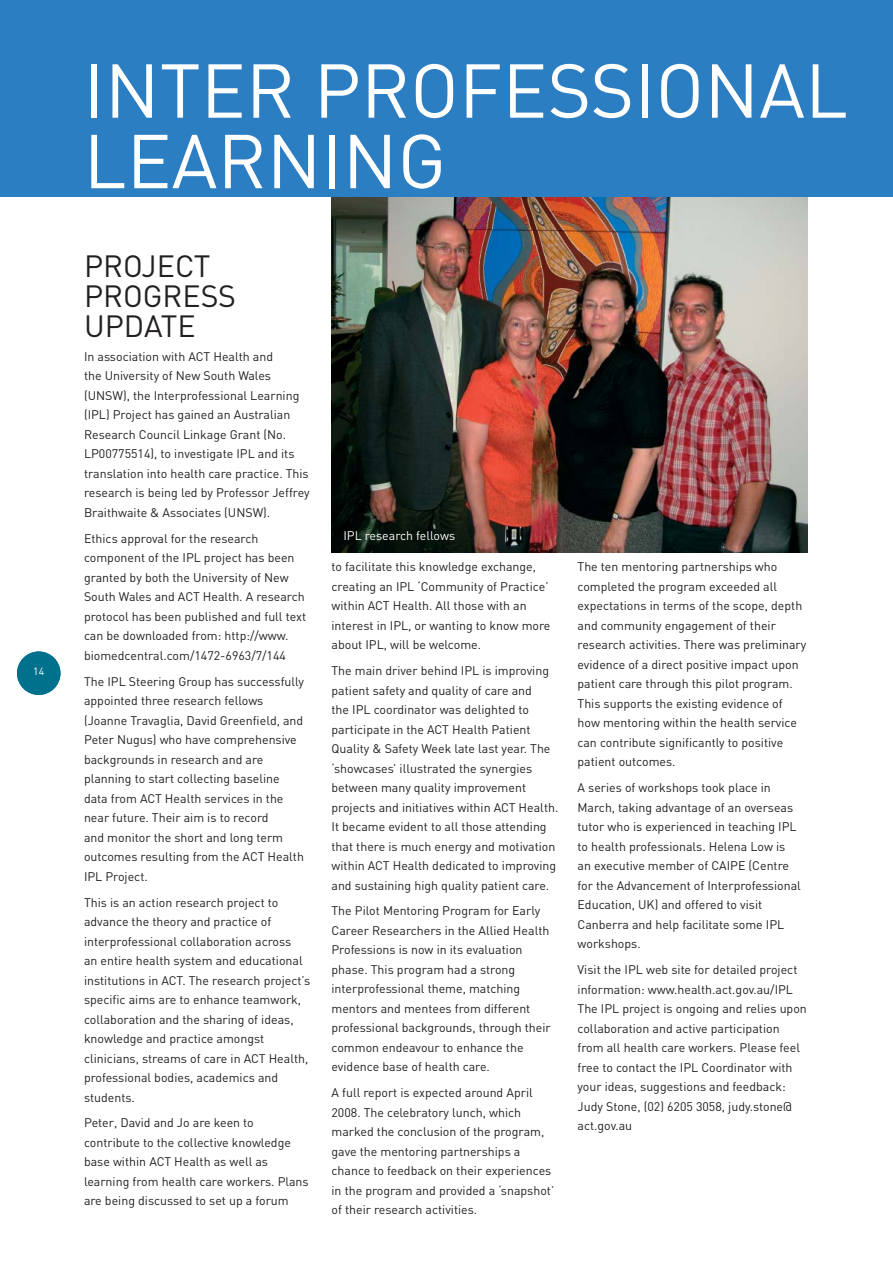
<style>
.page{position:relative;width:893px;height:1263px;background:#fff}
.page>*{position:absolute;margin:0;border:0;box-sizing:border-box;transform-origin:0 0}
.t1{font:75px/70.5px "DIN";color:#fff}
.t2{font:30.3px/30px "DIN";color:#231f20}
.t3{font:12.3px/19.5px "DIN";color:#231f20}
.t4{font:12.3px "DIN";color:#fff}
.t5{font:10.5px "DIN";color:#fff}
</style>
<div class="page">
<div style="left:17px;top:651px;width:43px;height:44px;background:#00718c;border-radius:50%"></div>
<div style="left:0;top:0;width:893px;height:196px;background:#2c7ec2"></div>
<img style="left:332px;top:197px;width:475px;height:355px">
<p class="t5" style="left:33px;top:668px;width:12px">14</p>
<h1 class="t1" style="left:84px;top:64px;width:766px">INTER PROFESSIONAL<br>LEARNING</h1>
<h2 class="t2" style="left:84px;top:255px;width:153px">PROJECT<br>PROGRESS<br>UPDATE</h2>
<p class="t3" style="left:84px;top:348px;width:227px">In association with ACT Health and<br>the University of New South Wales (UNSW), the Interprofessional Learning (IPL) Project has gained an Australian Research Council Linkage Grant (No.<br>LP00775514), to investigate IPL and its translation into health care practice. This research is being led by Professor Jeffrey Braithwaite &amp; Associates (UNSW).</p>
<p class="t3" style="left:84px;top:530px;width:224px">Ethics approval for the research component of the IPL project has been granted by both the University of New South Wales and ACT Health. A research protocol has been published and full text can be downloaded from: http://www. biomedcentral.com/1472-6963/7/144</p>
<p class="t3" style="left:84px;top:673px;width:222px">The IPL Steering Group has successfully appointed three research fellows (Joanne Travaglia, David Greenfield, and Peter Nugus) who have comprehensive backgrounds in research and are planning to start collecting baseline data from ACT Health services in the near future. Their aim is to record<br>and monitor the short and long term outcomes resulting from the ACT Health IPL Project.</p>
<p class="t3" style="left:84px;top:894px;width:228px">This is an action research project to advance the theory and practice of interprofessional collaboration across<br>an entire health system and educational institutions in ACT. The research project’s specific aims are to enhance teamwork, collaboration and the sharing of ideas, knowledge and practice amongst clinicians, streams of care in ACT Health, professional bodies, academics and students.</p>
<p class="t3" style="left:84px;top:1115px;width:226px">Peter, David and Jo are keen to contribute to the collective knowledge base within ACT Health as well as learning from health care workers. Plans are being discussed to set up a forum</p>
<p class="t4" style="left:343px;top:531px;width:113px">IPL research fellows</p>
<p class="t3" style="left:332px;top:558px;width:220px">to facilitate this knowledge exchange, creating an IPL ‘Community of Practice’ within ACT Health. All those with an interest in IPL, or wanting to know more about IPL, will be welcome.</p>
<p class="t3" style="left:332px;top:662px;width:228px">The main driver behind IPL is improving patient safety and quality of care and<br>the IPL coordinator was delighted to participate in the ACT Health Patient Quality &amp; Safety Week late last year. The ‘showcases’ illustrated the synergies between many quality improvement projects and initiatives within ACT Health.<br>It became evident to all those attending that there is much energy and motivation within ACT Health dedicated to improving and sustaining high quality patient care.</p>
<p class="t3" style="left:332px;top:903px;width:221px">The Pilot Mentoring Program for Early Career Researchers in the Allied Health Professions is now in its evaluation phase. This program had a strong interprofessional theme, matching mentors and mentees from different professional backgrounds, through their common endeavour to enhance the evidence base of health care.</p>
<p class="t3" style="left:332px;top:1085px;width:224px">A full report is expected around April 2008. The celebratory lunch, which marked the conclusion of the program, gave the mentoring partnerships a chance to feedback on their experiences in the program and provided a ‘snapshot’ of their research activities.</p>
<p class="t3" style="left:578px;top:558px;width:230px">The ten mentoring partnerships who completed the program exceeded all expectations in terms of the scope, depth and community engagement of their research activities. There was preliminary evidence of a direct positive impact upon patient care through this pilot program.<br>This supports the existing evidence of how mentoring within the health service can contribute significantly to positive patient outcomes.</p>
<p class="t3" style="left:578px;top:779px;width:225px">A series of workshops took place in March, taking advantage of an overseas tutor who is experienced in teaching IPL to health professionals. Helena Low is an executive member of CAIPE (Centre for the Advancement of Interprofessional Education, UK) and offered to visit Canberra and help facilitate some IPL workshops.</p>
<p class="t3" style="left:578px;top:961px;width:231px">Visit the IPL web site for detailed project information: www.health.act.gov.au/IPL The IPL project is ongoing and relies upon collaboration and active participation from all health care workers. Please feel free to contact the IPL Coordinator with your ideas, suggestions and feedback:<br>Judy Stone, (02) 6205 3058, judy.stone@ act.gov.au</p>
</div>
